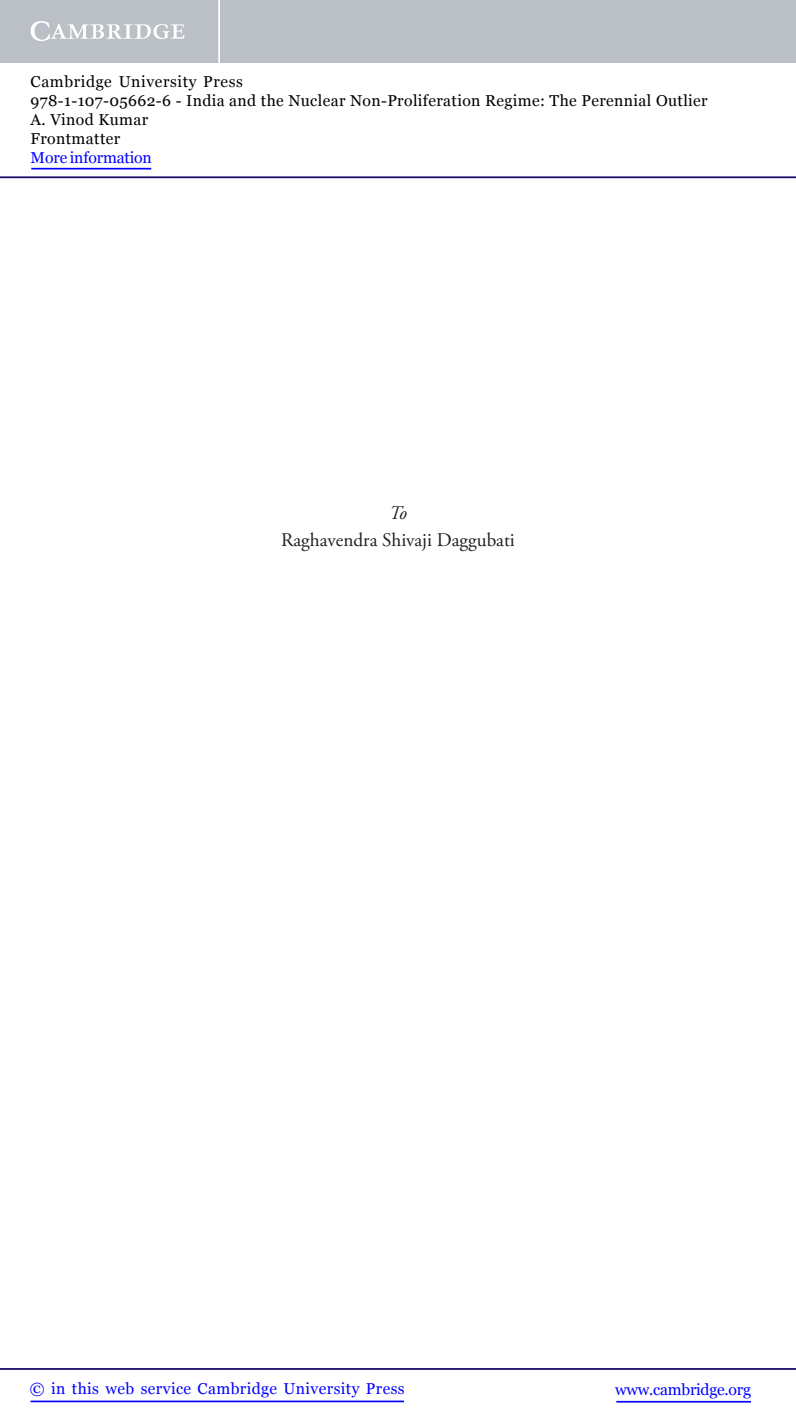
<style>
.page{position:relative;width:796px;height:1428px;background:#fff}
.page>*{position:absolute;margin:0;border:0;box-sizing:border-box;transform-origin:0 0}
.t1{font:19.25px "Adobe Garamond Pro";color:#231f20}
.t2{font:italic 19.25px "Adobe Garamond Pro";color:#231f20}
.t3{font:15.75px/18.9px "Georgia";letter-spacing:.025em;color:#000}
.t4{font:15.75px "Georgia";letter-spacing:.025em;color:#00f}
.t5{font:15.75px "Georgia";letter-spacing:-.015em;color:#00f}
.t6{font:15.75px "Georgia";letter-spacing:-.01em;color:#00f}
</style>
<div class="page">
<hr style="left:616px;top:1400px;width:135px;height:2px;background:#00f">
<hr style="left:0;top:1368px;width:796px;height:1px;background:#150666">
<hr style="left:31px;top:1400px;width:373px;height:2px;background:#00f">
<div style="left:0;top:0;width:796px;height:63px;background:#bac0c6"></div>
<svg style="left:31px;top:21px;width:154px;height:20px"></svg>
<hr style="left:218px;top:0;width:2px;height:63px;background:#fff">
<hr style="left:0;top:176px;width:796px;height:2px;background:#150666">
<hr style="left:31px;top:168px;width:120px;height:1px;background:#00f">
<p class="t3" style="left:31px;top:72px;width:678px">Cambridge University Press<br>978-1-107-05662-6 - India and the Nuclear Non-Proliferation Regime: The Perennial Outlier A. Vinod Kumar<br>Frontmatter</p>
<p class="t6" style="left:31px;top:148px;width:123px">More information</p>
<p class="t2" style="left:389px;top:502px;width:19px">To</p>
<p class="t1" style="left:281px;top:528px;width:235px">Raghavendra Shivaji Daggubati</p>
<p class="t4" style="left:30px;top:1379px;width:376px">© in this web service Cambridge University Press</p>
<p class="t5" style="left:615px;top:1380px;width:137px">www.cambridge.org</p>
</div>
